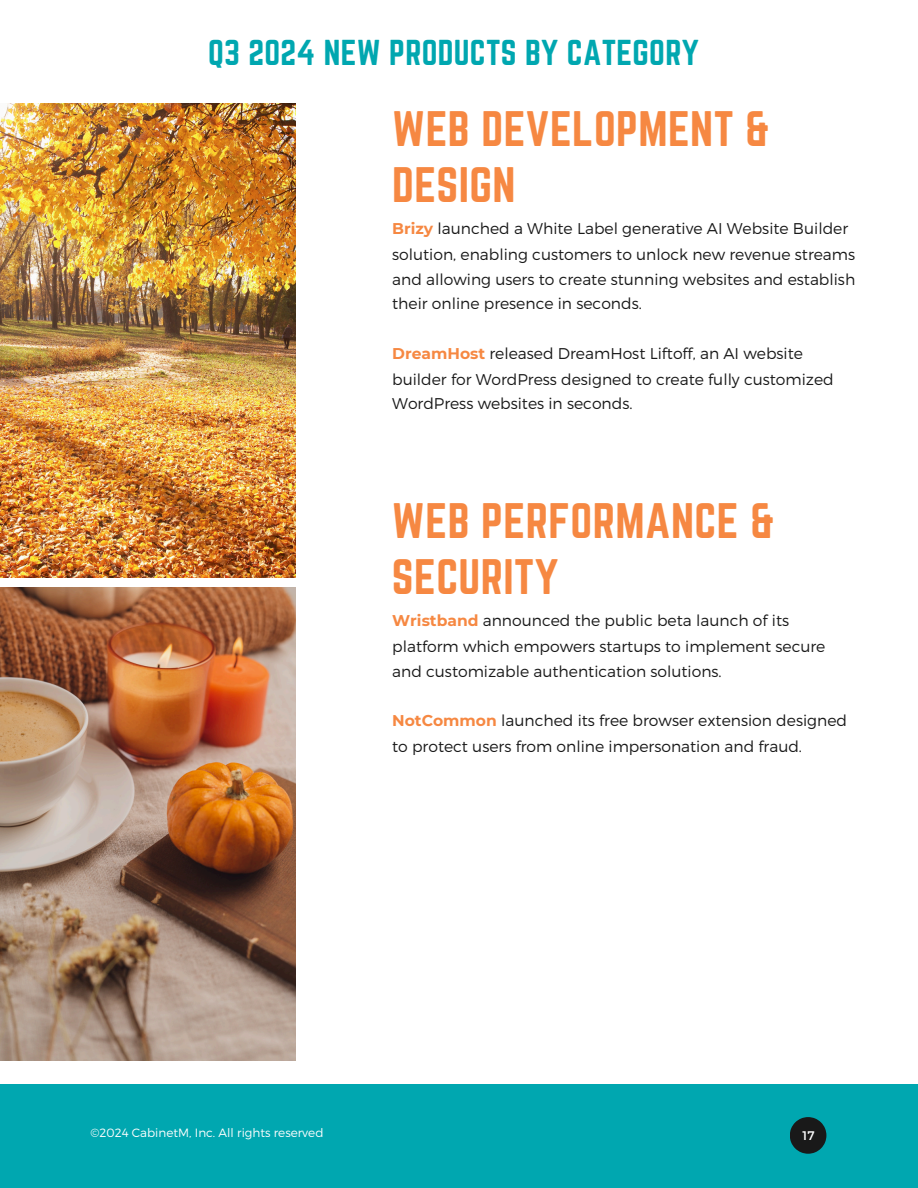
<style>
.page{position:relative;width:918px;height:1188px;background:#fff}
.page>*{position:absolute;margin:0;border:0;box-sizing:border-box;transform-origin:0 0}
.t1{font:43.65px/56.1px "Norwester";letter-spacing:.01em;color:#f68842}
.t2{font:31.5px "Norwester";letter-spacing:.01em;color:#00a7b0}
.t3{font:300 15.6px/25.3px "Montserrat";color:#191919}
.t4{font:12.45px "Montserrat";color:#fff}
.t5{font:300 12px "Montserrat";color:#fff}
.s1{font-weight:700;color:#f68842}
</style>
<div class="page">
<img style="left:0;top:104px;width:296px;height:474px">
<img style="left:0;top:588px;width:296px;height:472px">
<div style="left:0;top:1085px;width:918px;height:103px;background:#00a7b0"></div>
<svg style="left:790px;top:1117px;width:36px;height:37px"></svg>
<h3 class="t2" style="left:208px;top:33px;width:492px">Q3 2024 NEW PRODUCTS BY CATEGORY</h3>
<h3 class="t1" style="left:392px;top:101px;width:379px">WEB DEVELOPMENT &amp;<br>DESIGN</h3>
<h3 class="t3" style="left:392px;top:215px;width:465px"><span class="s1">Brizy</span> launched a White Label generative AI Website Builder solution, enabling customers to unlock new revenue streams and allowing users to create stunning websites and establish their online presence in seconds.</h3>
<h1 class="t3" style="left:392px;top:340px;width:443px"><span class="s1">DreamHost</span> released DreamHost Liftoff, an AI website builder for WordPress designed to create fully customized<br>WordPress websites in seconds.</h1>
<p class="t1" style="left:392px;top:493px;width:384px">WEB PERFORMANCE &amp;<br>SECURITY</p>
<h3 class="t3" style="left:392px;top:607px;width:435px"><span class="s1">Wristband</span> announced the public beta launch of its platform which empowers startups to implement secure and customizable authentication solutions.</h3>
<p class="t3" style="left:392px;top:707px;width:456px;line-height:25.8px"><span class="s1">NotCommon</span> launched its free browser extension designed to protect users from online impersonation and fraud.</p>
<h2 class="t5" style="left:90px;top:1125px;width:235px">©2024 CabinetM, Inc. All rights reserved</h2>
<h1 class="t4" style="left:803px;top:1127px;width:13px">17</h1>
</div>
